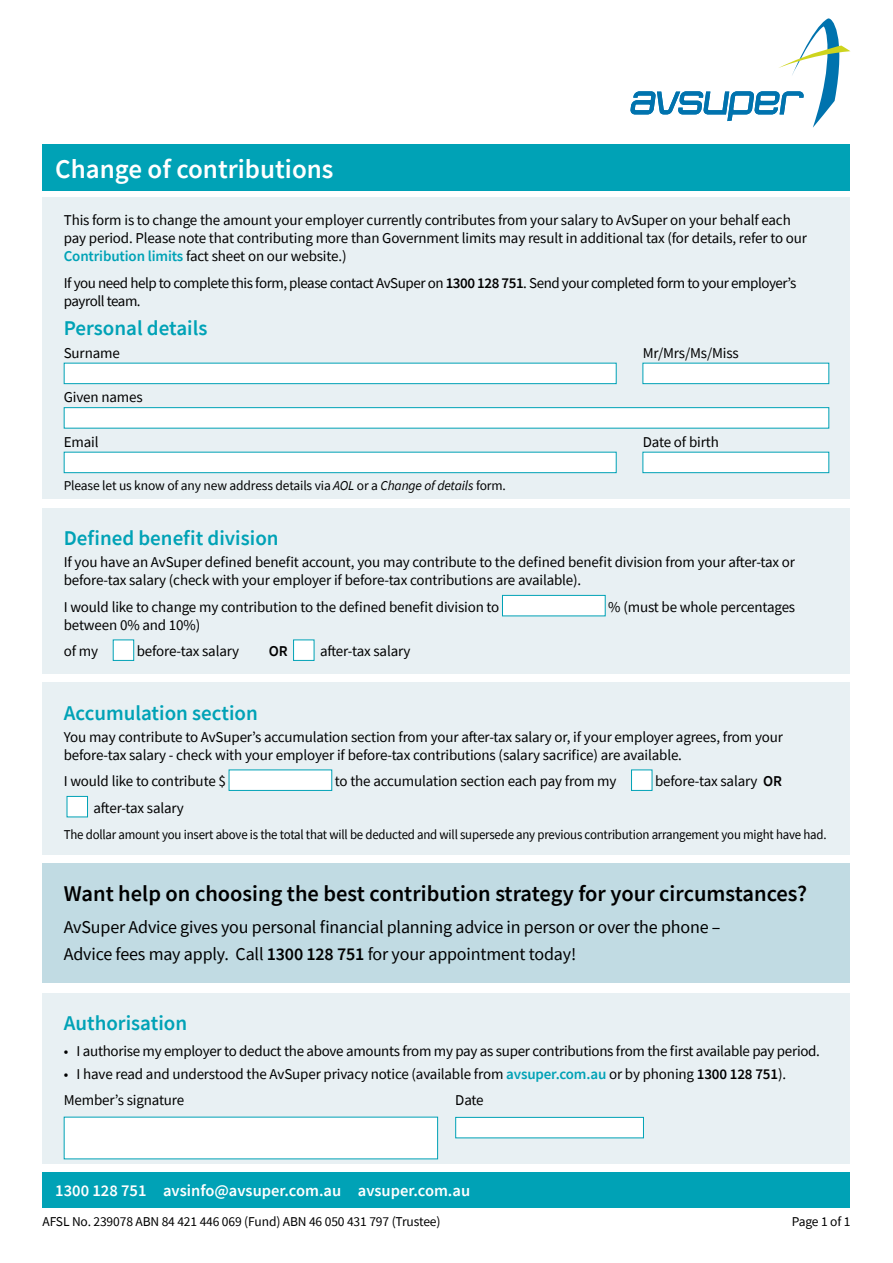
<style>
.page{position:relative;width:893px;height:1263px;background:#fff}
.page>*{position:absolute;margin:0;border:0;box-sizing:border-box;transform-origin:0 0}
.AV_H1{font:600 27px "Source Sans Pro";color:#fff}
.t1{font:600 22.5px "Source Sans Pro";color:#000}
.t2{font:600 21px "Source Sans Pro";color:#00a2b6}
.AV_Body{font:18px/27px "Source Sans Pro";letter-spacing:-.01em;color:#000}
.t3{font:600 16.5px "Source Sans Pro";color:#fff}
.AV_Body-2{font:15px/18px "Source Sans Pro";letter-spacing:-.01em;color:#000}
.AV_Body-3{font:15px/18px "Source Sans Pro";letter-spacing:-.03em;color:#000}
.AV_Body-4{font:600 15px "Source Sans Pro";color:#000}
.AV_Table_Body{font:13.5px "Source Sans Pro";letter-spacing:-.015em;color:#000}
.AV_Table_Body-2{font:13.5px "Source Sans Pro";letter-spacing:-.015em;color:#000;scale:.95 1}
.s1{font-weight:600;color:#00a2b6}
.s2{font-weight:600}
.s3{font-style:italic}
</style>
<div class="page">
<div style="left:43px;top:197px;width:807px;height:302px;background:#e8f0f3"></div>
<div style="left:64px;top:363px;width:553px;height:21px;background:#fff;border:1px solid #00a2b6"></div>
<div style="left:642px;top:363px;width:187px;height:21px;background:#fff;border:1px solid #00a2b6"></div>
<div style="left:64px;top:407px;width:765px;height:21px;background:#fff;border:1px solid #00a2b6"></div>
<div style="left:64px;top:452px;width:553px;height:21px;background:#fff;border:1px solid #00a2b6"></div>
<div style="left:642px;top:452px;width:187px;height:21px;background:#fff;border:1px solid #00a2b6"></div>
<div style="left:43px;top:508px;width:807px;height:165px;background:#e8f0f3"></div>
<div style="left:502px;top:595px;width:104px;height:21px;background:#fff;border:1px solid #00a2b6"></div>
<div style="left:113px;top:639px;width:21px;height:22px;background:#fff;border:1px solid #00a2b6"></div>
<div style="left:293px;top:639px;width:21px;height:22px;background:#fff;border:1px solid #00a2b6"></div>
<div style="left:43px;top:682px;width:807px;height:173px;background:#e8f0f3"></div>
<div style="left:229px;top:769px;width:103px;height:22px;background:#fff;border:1px solid #00a2b6"></div>
<div style="left:631px;top:769px;width:21px;height:22px;background:#fff;border:1px solid #00a2b6"></div>
<div style="left:67px;top:796px;width:21px;height:21px;background:#fff;border:1px solid #00a2b6"></div>
<div style="left:43px;top:993px;width:807px;height:170px;background:#e8f0f3"></div>
<div style="left:64px;top:1117px;width:374px;height:42px;background:#fff"></div>
<div style="left:455px;top:1117px;width:189px;height:21px;background:#fff;border:1px solid #00a2b6"></div>
<div style="left:43px;top:863px;width:807px;height:119px;background:#c1dbe3"></div>
<svg style="left:630px;top:18px;width:220px;height:110px"></svg>
<div style="left:43px;top:145px;width:807px;height:46px;background:#00a2b6"></div>
<div style="left:43px;top:1172px;width:807px;height:35px;background:#00a2b6"></div>
<p class="AV_H1" style="left:55px;top:151px;width:280px">Change of contributions</p>
<p class="AV_Body-2" style="left:64px;top:211px;width:745px">This form is to change the amount your employer currently contributes from your salary to AvSuper on your behalf each pay period. Please note that contributing more than Government limits may result in additional tax (for details, refer to our<br><span class="s1">Contribution limits</span> fact sheet on our website.)</p>
<p class="AV_Body-3" style="left:64px;top:274px;width:734px">If you need help to complete this form, please contact AvSuper on <span class="s2">1300 128 751</span>. Send your completed form to your employer’s payroll team.</p>
<p class="t2" style="left:64px;top:314px;width:145px">Personal details</p>
<p class="AV_Body-2" style="left:64px;top:343px;width:58px">Surname</p>
<p class="AV_Body-2" style="left:643px;top:343px;width:98px">Mr/Mrs/Ms/Miss</p>
<p class="AV_Body-2" style="left:64px;top:388px;width:80px">Given names</p>
<p class="AV_Body-2" style="left:64px;top:432px;width:36px">Email</p>
<p class="AV_Body-2" style="left:643px;top:432px;width:78px">Date of birth</p>
<p class="AV_Table_Body" style="left:64px;top:477px;width:443px">Please let us know of any new address details via <span class="s3">AOL</span> or a <span class="s3">Change of details</span> form.</p>
<p class="t2" style="left:64px;top:524px;width:216px">Defined benefit division</p>
<p class="AV_Body-2" style="left:64px;top:553px;width:733px">If you have an AvSuper defined benefit account, you may contribute to the defined benefit division from your after-tax or before-tax salary (check with your employer if before-tax contributions are available).</p>
<p class="AV_Body-2" style="left:64px;top:598px;width:437px">I would like to change my contribution to the defined benefit division to</p>
<p class="AV_Body-2" style="left:608px;top:598px;width:188px">% (must be whole percentages</p>
<p class="AV_Body-2" style="left:64px;top:616px;width:138px">between 0% and 10%)</p>
<p class="AV_Body-2" style="left:64px;top:642px;width:36px">of my</p>
<p class="AV_Body-2" style="left:137px;top:642px;width:104px">before-tax salary</p>
<p class="AV_Body-4" style="left:269px;top:641px;width:20px">OR</p>
<p class="AV_Body-2" style="left:320px;top:642px;width:92px">after-tax salary</p>
<p class="t2" style="left:64px;top:699px;width:195px">Accumulation section</p>
<p class="AV_Body-2" style="left:64px;top:728px;width:721px">You may contribute to AvSuper’s accumulation section from your after-tax salary or, if your employer agrees, from your before-tax salary - check with your employer if before-tax contributions (salary sacrifice) are available.</p>
<p class="AV_Body-2" style="left:64px;top:772px;width:164px">I would like to contribute $</p>
<p class="AV_Body-2" style="left:335px;top:772px;width:283px">to the accumulation section each pay from my</p>
<p class="AV_Body-2" style="left:655px;top:772px;width:128px">before-tax salary <span class="s2">OR</span></p>
<p class="AV_Body-2" style="left:93px;top:799px;width:92px">after-tax salary</p>
<p class="AV_Table_Body-2" style="left:64px;top:825px;width:804px">The dollar amount you insert above is the total that will be deducted and will supersede any previous contribution arrangement you might have had.</p>
<p class="t1" style="left:64px;top:879px;width:745px">Want help on choosing the best contribution strategy for your circumstances?</p>
<p class="AV_Body" style="left:64px;top:913px;width:658px">AvSuper Advice gives you personal financial planning advice in person or over the phone –<br>Advice fees may apply. Call <span class="s2">1300 128 751</span> for your appointment today!</p>
<p class="t2" style="left:64px;top:1009px;width:125px">Authorisation</p>
<p class="AV_Body-2" style="left:64px;top:1042px;width:758px">• I authorise my employer to deduct the above amounts from my pay as super contributions from the first available pay period.</p>
<p class="AV_Body-2" style="left:64px;top:1065px;width:724px">• I have read and understood the AvSuper privacy notice (available from <span class="s1">avsuper.com.au</span> or by phoning <span class="s2">1300 128 751</span>).</p>
<p class="AV_Body-2" style="left:64px;top:1091px;width:122px">Member’s signature</p>
<p class="AV_Body-2" style="left:455px;top:1091px;width:30px">Date</p>
<p class="t3" style="left:55px;top:1180px;width:416px">1300 128 751 avsinfo@avsuper.com.au avsuper.com.au</p>
<p class="AV_Table_Body" style="left:43px;top:1213px;width:400px">AFSL No. 239078 ABN 84 421 446 069 (Fund) ABN 46 050 431 797 (Trustee)</p>
<p class="AV_Table_Body" style="left:792px;top:1213px;width:60px">Page 1 of 1</p>
</div>
